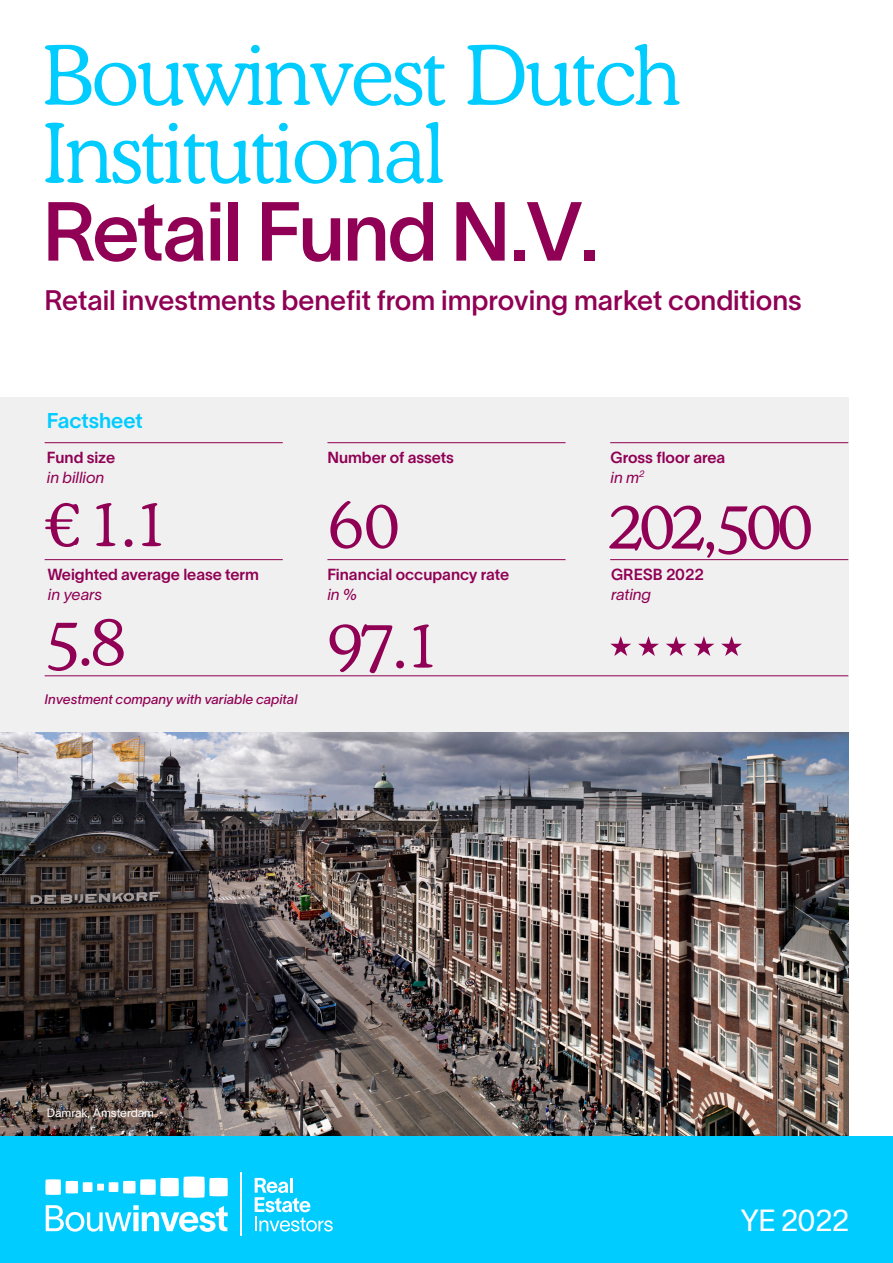
<style>
.page{position:relative;width:893px;height:1263px;background:#fff}
.page>*{position:absolute;margin:0;border:0;box-sizing:border-box;transform-origin:0 0}
.t1{font:300 81.9px "Cooper BT";letter-spacing:-.02em;color:#0cf}
.t2{font:81.9px "Lausanne 500";letter-spacing:-.025em;color:#900054}
.t3{font:300 66.75px "Cooper BT";letter-spacing:-.07em;color:#900054}
.t4{font:30px "Lausanne 300";letter-spacing:-.02em;color:#fff}
.t5{font:27.75px "Lausanne 500";color:#900054}
.t6{font:21px "Lausanne 600";color:#0cf}
.t7{font:15.75px/19.8px "Lausanne 600";color:#900054}
.t8{font:italic 15.75px "Lausanne 300";color:#900054}
.t9{font:italic 13.5px "Lausanne 400";color:#900054}
.t10{font:11.85px "Lausanne 300";color:#fff}
.s1{font-family:"Lausanne 300";font-style:italic}
</style>
<div class="page">
<img style="left:0;top:732px;width:848px;height:405px">
<div style="left:0;top:398px;width:848px;height:334px;background:#f0f0f0"></div>
<div style="left:0;top:1137px;width:893px;height:126px;background:#0cf"></div>
<svg style="left:255px;top:1178px;width:78px;height:53px"></svg>
<hr style="left:241px;top:1172px;width:1px;height:64px;background:#fff">
<svg style="left:46px;top:1205px;width:182px;height:27px"></svg>
<svg style="left:45px;top:1176px;width:183px;height:22px"></svg>
<svg style="left:610px;top:636px;width:21px;height:20px"></svg>
<svg style="left:638px;top:636px;width:21px;height:20px"></svg>
<svg style="left:666px;top:636px;width:21px;height:20px"></svg>
<svg style="left:693px;top:636px;width:21px;height:20px"></svg>
<svg style="left:721px;top:636px;width:21px;height:20px"></svg>
<hr style="left:45px;top:442px;width:238px;height:1px;background:#900054">
<hr style="left:45px;top:675px;width:803px;height:1px;background:#900054">
<hr style="left:45px;top:559px;width:238px;height:1px;background:#900054">
<hr style="left:327px;top:442px;width:239px;height:1px;background:#900054">
<hr style="left:327px;top:559px;width:239px;height:1px;background:#900054">
<hr style="left:610px;top:442px;width:238px;height:1px;background:#900054">
<hr style="left:610px;top:559px;width:238px;height:1px;background:#900054">
<p class="t1" style="left:43px;top:26px;width:640px">Bouwinvest Dutch</p>
<p class="t1" style="left:43px;top:104px;width:404px">Institutional</p>
<p class="t2" style="left:43px;top:180px;width:559px">Retail Fund N.V.</p>
<p class="t5" style="left:45px;top:283px;width:758px">Retail investments benefit from improving market conditions</p>
<p class="t6" style="left:47px;top:407px;width:97px">Factsheet</p>
<p class="t7" style="left:47px;top:447px;width:70px">Fund size</p>
<p class="t8" style="left:47px;top:467px;width:59px">in billion</p>
<p class="t7" style="left:327px;top:447px;width:128px">Number of assets</p>
<p class="t7" style="left:611px;top:447px;width:116px">Gross floor area</p>
<p class="t8" style="left:611px;top:467px;width:35px">in m<sup>2</sup></p>
<p class="t3" style="left:45px;top:482px;width:126px">€ 1.1</p>
<p class="t3" style="left:327px;top:483px;width:74px">60</p>
<p class="t3" style="left:608px;top:484px;width:206px">202,500</p>
<p class="t7" style="left:48px;top:564px;width:213px">Weighted average lease term</p>
<p class="t8" style="left:48px;top:584px;width:56px">in years</p>
<p class="t7" style="left:327px;top:564px;width:183px">Financial occupancy rate <span class="s1">in %</span></p>
<p class="t7" style="left:611px;top:564px;width:94px">GRESB 2022</p>
<p class="t8" style="left:611px;top:584px;width:42px">rating</p>
<p class="t3" style="left:45px;top:601px;width:83px">5.8</p>
<p class="t3" style="left:327px;top:603px;width:115px">97.1</p>
<p class="t9" style="left:45px;top:691px;width:254px">Investment company with variable capital</p>
<p class="t10" style="left:47px;top:1105px;width:109px">Damrak, Amsterdam</p>
<p class="t4" style="left:740px;top:1201px;width:111px">YE 2022</p>
</div>
